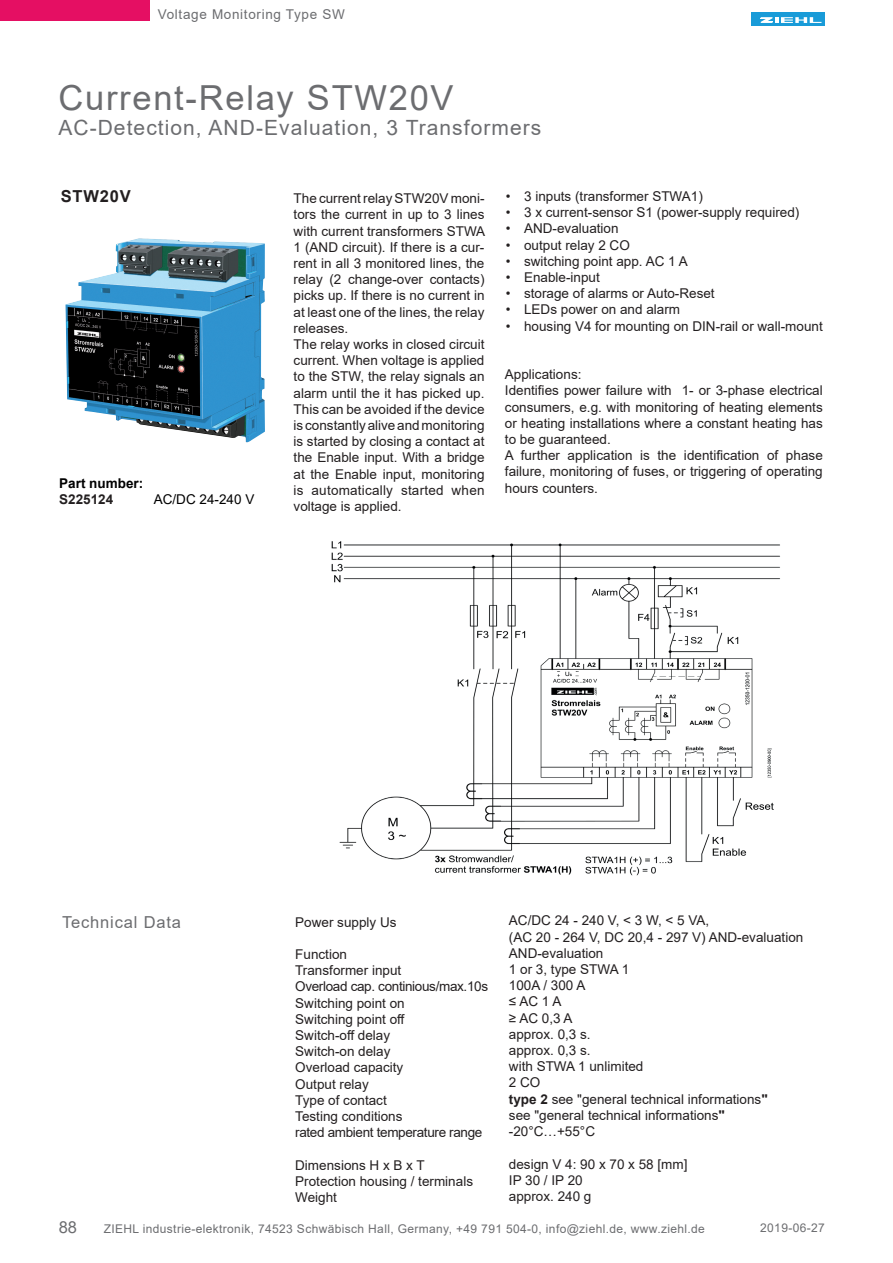
<style>
.page{position:relative;width:893px;height:1263px;background:#fff}
.page>*{position:absolute;margin:0;border:0;box-sizing:border-box;transform-origin:0 0}
.t1{font:34.5px "Arial";letter-spacing:.05em;color:#6c6d70}
.t2{font:21px "Arial";letter-spacing:.05em;color:#6c6d70}
.t3{font:16.5px "Arial";letter-spacing:.05em;color:#6c6d70}
.t4{font:700 16.5px "Arial";letter-spacing:.05em;color:#231f20}
.t5{font:13.5px/16.2px "Arial";color:#231f20}
.t6{font:13.5px "Arial";letter-spacing:.05em;color:#6c6d70}
.t7{font:13.5px "Arial";color:#000}
.t8{font:700 13.5px "Arial";color:#000}
.t9{font:700 13.5px "Arial";color:#231f20}
.t10{font:12px "Arial";letter-spacing:.03em;color:#6c6d70}
.s1{font-weight:700}
</style>
<div class="page">
<div style="left:751px;top:12px;width:73px;height:14px;background:#199bd8"></div>
<svg style="left:761px;top:17px;width:60px;height:6px"></svg>
<div style="left:0;top:0;width:149px;height:20px;background:#e50f63"></div>
<img style="left:65px;top:238px;width:200px;height:205px">
<img style="left:331px;top:541px;width:449px;height:335px">
<p class="t6" style="left:158px;top:5px;width:188px">Voltage Monitoring Type SW</p>
<h1 class="t1" style="left:58px;top:74px;width:397px">Current-Relay STW20V</h1>
<h2 class="t2" style="left:58px;top:114px;width:484px">AC-Detection, AND-Evaluation, 3 Transformers</h2>
<p class="t4" style="left:61px;top:184px;width:72px">STW20V</p>
<p class="t8" style="left:59px;top:473px;width:86px">Part number:</p>
<p class="t9" style="left:59px;top:490px;width:56px">S225124</p>
<p class="t7" style="left:154px;top:490px;width:102px">AC/DC 24-240 V</p>
<p class="t5" style="left:294px;top:190px;width:193px">The current relay STW20V moni&shy;tors the current in up to 3 lines with current transformers STWA<br>1 (AND circuit). If there is a cur&shy;rent in all 3 monitored lines, the relay (2 change-over contacts) picks up. If there is no current in at least one of the lines, the relay releases.<br>The relay works in closed circuit current. When voltage is applied to the STW, the relay signals an alarm until the it has picked up.<br>This can be avoided if the device is constantly alive and monitoring is started by closing a contact at the Enable input. With a bridge at the Enable input, monitoring is automatically started when voltage is applied.</p>
<p class="t5" style="left:524px;top:188px;width:300px">3 inputs (transformer STWA1)<br>3 x current-sensor S1 (power-supply required)<br>AND-evaluation<br>output relay 2 CO<br>switching point app. AC 1 A<br>Enable-input<br>storage of alarms or Auto-Reset<br>LEDs power on and alarm<br>housing V4 for mounting on DIN-rail or wall-mount</p>
<p class="t5" style="left:505px;top:366px;width:319px">Applications:<br>Identifies power failure with 1- or 3-phase electrical consumers, e.g. with monitoring of heating elements or heating installations where a constant heating has to be guaranteed.<br>A further application is the identification of phase failure, monitoring of fuses, or triggering of operating hours counters.</p>
<p class="t5" style="left:506px;top:188px;width:6px;text-align:justify">• • • • • • • • •</p>
<p class="t3" style="left:62px;top:911px;width:120px">Technical Data</p>
<p class="t5" style="left:295px;top:913px;width:103px">Power supply Us</p>
<p class="t5" style="left:295px;top:946px;width:194px">Function<br>Transformer input<br>Overload cap. continious/max.10s<br>Switching point on<br>Switching point off<br>Switch-off delay<br>Switch-on delay<br>Overload capacity<br>Output relay<br>Type of contact<br>Testing conditions<br>rated ambient temperature range</p>
<p class="t5" style="left:295px;top:1156px;width:179px">Dimensions H x B x T<br>Protection housing / terminals<br>Weight</p>
<p class="t5" style="left:509px;top:912px;width:296px">AC/DC 24 - 240 V, &lt; 3 W, &lt; 5 VA,<br>(AC 20 - 264 V, DC 20,4 - 297 V) AND-evaluation<br>AND-evaluation<br>1 or 3, type STWA 1<br>100A / 300 A<br>≤ AC 1 A<br>≥ AC 0,3 A<br>approx. 0,3 s.<br>approx. 0,3 s.<br>with STWA 1 unlimited<br>2 CO<br><span class="s1">type 2</span> see "general technical informations<span class="s1">"<br></span>see "general technical informations<span class="s1">" </span>-20°C…+55°C</p>
<p class="t5" style="left:509px;top:1155px;width:180px">design V 4: 90 x 70 x 58 [mm]<br>IP 30 / IP 20<br>approx. 240 g</p>
<p class="t3" style="left:59px;top:1216px;width:20px">88</p>
<p class="t10" style="left:104px;top:1220px;width:603px">ZIEHL industrie-elektronik, 74523 Schwäbisch Hall, Germany, +49 791 504-0, info@ziehl.de, www.ziehl.de</p>
<p class="t10" style="left:760px;top:1219px;width:66px">2019-06-27</p>
</div>
